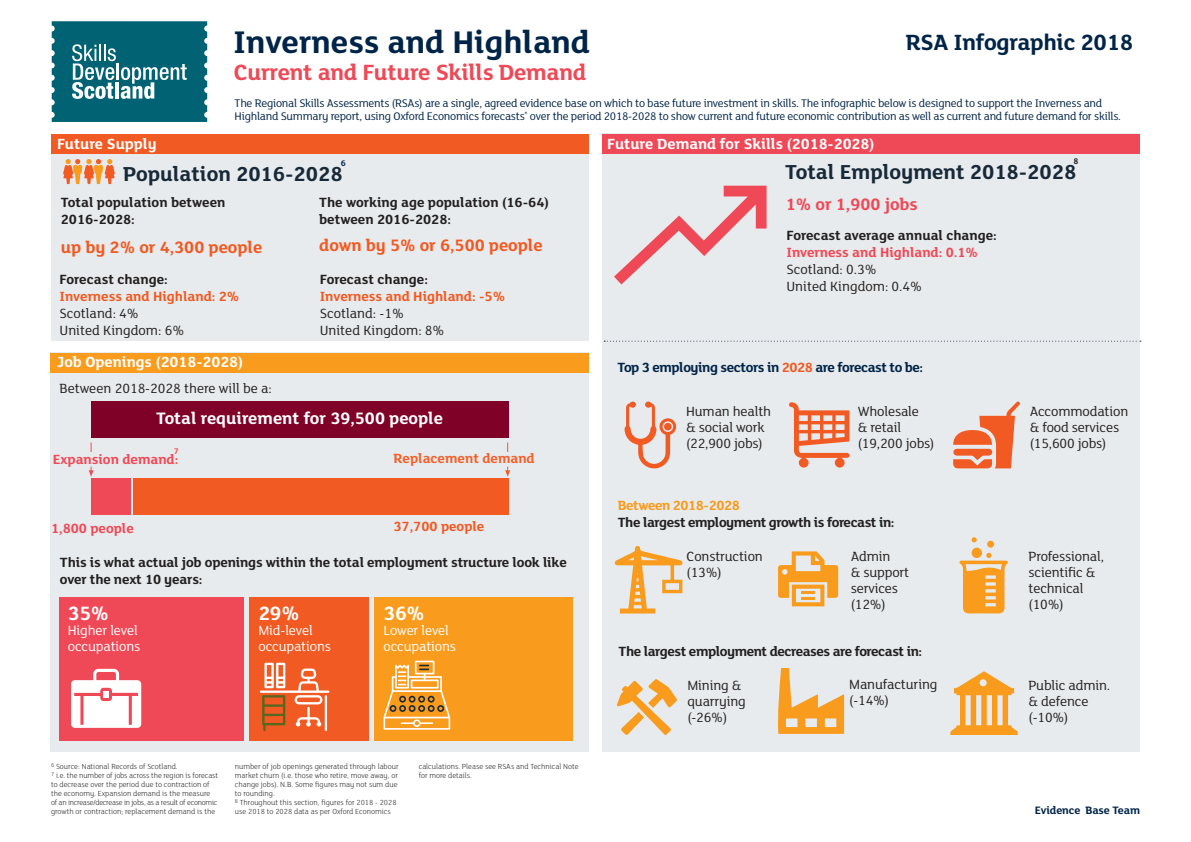
<style>
.page{position:relative;width:1191px;height:842px;background:#fff}
.page>*{position:absolute;margin:0;border:0;box-sizing:border-box;transform-origin:0 0}
.t1{font:700 34px "FS Lola";color:#002447}
.t2{font:700 24px "FS Lola";letter-spacing:-.01em;color:#ef4957}
.t3{font:700 24px "FS Lola";letter-spacing:-.01em;color:#002447}
.t4{font:700 22px "FS Lola";color:#172938}
.t5{font:700 21px "FS Lola";color:#fff}
.t6{font:700 18px "FS Lola";color:#f15a22}
.t7{font:700 18px "FS Lola";color:#fff}
.t8{font:700 18px "FS Lola";color:#ef4957}
.t9{font:700 16px "FS Lola";color:#fff}
.t10{font:14.5px/16px "FS Lola";letter-spacing:-.01em;color:#231f20}
.t11{font:700 14.5px/16.9px "FS Lola";letter-spacing:-.01em;color:#231f20}
.t12{font:700 14.5px "FS Lola";letter-spacing:-.03em;color:#231f20}
.t13{font:14.5px "FS Lola";letter-spacing:-.01em;color:#fff}
.t14{font:700 14.5px "FS Lola";color:#f15a22}
.t15{font:700 14.5px "FS Lola";color:#ef4957}
.t16{font:700 14.5px "FS Lola";letter-spacing:-.03em;color:#002447}
.t17{font:700 14.5px "FS Lola";color:#f1612b}
.t18{font:700 14.5px "FS Lola";letter-spacing:-.03em;color:#f99b1c}
.t19{font:12px/13px "FS Lola";letter-spacing:-.02em;color:#002447}
.t20{font:700 11.7px "FS Lola";letter-spacing:-.01em;color:#002447}
.t21{font:700 8.9px "FS Lola";color:#002447}
.t22{font:700 8.9px "FS Lola";color:#ef4957}
.t23{font:700 8.9px "FS Lola";color:#231f20}
.t24{font:300 8px/9px "FS Lola";color:#231f20}
.t25{font:300 8px/9px "FS Lola";letter-spacing:-.03em;color:#231f20}
.s1{color:#f15a22}
</style>
<div class="page">
<div style="left:50px;top:353px;width:538px;height:399px;background:#e7ebed"></div>
<div style="left:50px;top:353px;width:538px;height:19px;background:#f99b1c"></div>
<div style="left:602px;top:134px;width:538px;height:618px;background:#e7ebed"></div>
<div style="left:602px;top:134px;width:538px;height:20px;background:#ef4957"></div>
<div style="left:51px;top:134px;width:537px;height:207px;background:#e7ebed"></div>
<div style="left:51px;top:134px;width:537px;height:20px;background:#f15a22"></div>
<svg style="left:950px;top:671px;width:67px;height:64px"></svg>
<svg style="left:52px;top:21px;width:155px;height:101px;background:#217684"></svg>
<svg style="left:614px;top:186px;width:152px;height:98px"></svg>
<svg style="left:604px;top:341px;width:537px;height:1px"></svg>
<div style="left:91px;top:401px;width:417px;height:37px;background:#7f0128"></div>
<div style="left:91px;top:478px;width:39px;height:37px;background:#ef4957"></div>
<div style="left:60px;top:597px;width:184px;height:144px;background:#ef4957"></div>
<svg style="left:71px;top:669px;width:70px;height:59px"></svg>
<div style="left:103px;top:691px;width:6px;height:7px;background:#fff"></div>
<div style="left:249px;top:597px;width:120px;height:144px;background:#f15a22"></div>
<svg style="left:260px;top:663px;width:69px;height:68px"></svg>
<div style="left:374px;top:597px;width:199px;height:144px;background:#f99b1c"></div>
<svg style="left:383px;top:661px;width:67px;height:69px"></svg>
<svg style="left:789px;top:402px;width:60px;height:66px"></svg>
<svg style="left:624px;top:401px;width:52px;height:68px"></svg>
<div style="left:664px;top:423px;width:7px;height:7px;background:#f15a22;border-radius:50%"></div>
<svg style="left:778px;top:551px;width:60px;height:55px"></svg>
<svg style="left:614px;top:546px;width:68px;height:67px"></svg>
<svg style="left:617px;top:679px;width:60px;height:56px"></svg>
<svg style="left:778px;top:668px;width:66px;height:66px"></svg>
<svg style="left:89px;top:467px;width:5px;height:10px"></svg>
<svg style="left:63px;top:159px;width:52px;height:25px"></svg>
<div style="left:133px;top:478px;width:375px;height:37px;background:#f15a22"></div>
<svg style="left:505px;top:467px;width:5px;height:10px"></svg>
<div style="left:971px;top:548px;width:11px;height:10px;background:#f99b1c;border-radius:50%"></div>
<div style="left:987px;top:541px;width:7px;height:7px;background:#f99b1c;border-radius:50%"></div>
<svg style="left:971px;top:537px;width:5px;height:5px"></svg>
<svg style="left:959px;top:553px;width:49px;height:60px"></svg>
<svg style="left:953px;top:401px;width:67px;height:67px"></svg>
<p class="t1" style="left:233px;top:18px;width:358px">Inverness and Highland</p>
<p class="t3" style="left:905px;top:26px;width:229px">RSA Infographic 2018</p>
<p class="t2" style="left:234px;top:56px;width:354px">Current and Future Skills Demand</p>
<p class="t19" style="left:235px;top:97px;width:888px">The Regional Skills Assessments (RSAs) are a single, agreed evidence base on which to base future investment in skills. The infographic below is designed to support the Inverness and<br>Highland Summary report, using Oxford Economics forecasts<sup>*</sup> over the period 2018-2028 to show current and future economic contribution as well as current and future demand for skills.</p>
<p class="t9" style="left:57px;top:132px;width:101px">Future Supply</p>
<p class="t9" style="left:607px;top:132px;width:269px">Future Demand for Skills (2018-2028)</p>
<p class="t21" style="left:341px;top:157px;width:6px">6</p>
<p class="t4" style="left:123px;top:158px;width:221px">Population 2016-2028</p>
<p class="t11" style="left:61px;top:193px;width:166px">Total population between<br>2016-2028:</p>
<p class="t11" style="left:319px;top:193px;width:231px">The working age population (16-64)</p>
<p class="t11" style="left:319px;top:210px;width:133px">between 2016-2028:</p>
<p class="t6" style="left:61px;top:235px;width:203px">up by 2% or 4,300 people</p>
<p class="t6" style="left:319px;top:233px;width:225px">down by 5% or 6,500 people</p>
<p class="t11" style="left:60px;top:270px;width:110px">Forecast change:</p>
<p class="t14" style="left:60px;top:286px;width:181px">Inverness and Highland: 2%</p>
<p class="t10" style="left:60px;top:305px;width:81px">Scotland: 4%</p>
<p class="t10" style="left:60px;top:322px;width:126px">United Kingdom: 6%</p>
<p class="t9" style="left:57px;top:351px;width:188px">Job Openings (2018-2028)</p>
<p class="t11" style="left:320px;top:270px;width:110px">Forecast change:</p>
<p class="t14" style="left:320px;top:286px;width:187px">Inverness and Highland: -5%</p>
<p class="t10" style="left:320px;top:305px;width:86px">Scotland: -1%</p>
<p class="t10" style="left:320px;top:322px;width:126px">United Kingdom: 8%</p>
<p class="t10" style="left:60px;top:380px;width:214px">Between 2018-2028 there will be a:</p>
<p class="t7" style="left:156px;top:405px;width:288px">Total requirement for 39,500 people</p>
<p class="t15" style="left:53px;top:449px;width:127px">Expansion demand:</p>
<p class="t17" style="left:393px;top:449px;width:143px">Replacement demand</p>
<p class="t22" style="left:174px;top:445px;width:6px">7</p>
<p class="t15" style="left:51px;top:518px;width:84px">1,800 people</p>
<p class="t14" style="left:393px;top:516px;width:92px">37,700 people</p>
<p class="t23" style="left:1073px;top:154px;width:6px">8</p>
<p class="t4" style="left:785px;top:157px;width:293px">Total Employment 2018-2028</p>
<p class="t8" style="left:785px;top:192px;width:134px">1% or 1,900 jobs</p>
<p class="t11" style="left:786px;top:226px;width:212px">Forecast average annual change:</p>
<p class="t15" style="left:786px;top:242px;width:193px">Inverness and Highland: 0.1%</p>
<p class="t10" style="left:786px;top:261px;width:92px">Scotland: 0.3%</p>
<p class="t10" style="left:786px;top:278px;width:137px">United Kingdom: 0.4%</p>
<p class="t16" style="left:617px;top:357px;width:307px">Top 3 employing sectors in <span class="s1">2028</span> are forecast to be:</p>
<p class="t10" style="left:686px;top:402px;width:86px">Human health &amp; social work (22,900 jobs)</p>
<p class="t10" style="left:857px;top:403px;width:63px">Wholesale</p>
<p class="t10" style="left:857px;top:419px;width:45px">&amp; retail</p>
<p class="t10" style="left:857px;top:435px;width:78px">(19,200 jobs)</p>
<p class="t18" style="left:618px;top:495px;width:123px">Between 2018-2028</p>
<p class="t12" style="left:618px;top:512px;width:278px">The largest employment growth is forecast in:</p>
<p class="t10" style="left:1029px;top:403px;width:100px">Accommodation &amp; food services (15,600 jobs)</p>
<p class="t10" style="left:850px;top:548px;width:41px">Admin</p>
<p class="t10" style="left:850px;top:564px;width:60px">&amp; support</p>
<p class="t10" style="left:850px;top:580px;width:49px">services</p>
<p class="t10" style="left:850px;top:596px;width:37px">(12%)</p>
<p class="t10" style="left:686px;top:548px;width:78px">Construction</p>
<p class="t10" style="left:686px;top:564px;width:37px">(13%)</p>
<p class="t11" style="left:60px;top:553px;width:508px">This is what actual job openings within the total employment structure look like over the next 10 years:</p>
<p class="t5" style="left:68px;top:598px;width:43px">35%</p>
<p class="t13" style="left:68px;top:621px;width:71px">Higher level</p>
<p class="t13" style="left:68px;top:637px;width:74px">occupations</p>
<p class="t5" style="left:258px;top:598px;width:43px">29%</p>
<p class="t13" style="left:258px;top:621px;width:56px">Mid-level</p>
<p class="t13" style="left:258px;top:637px;width:74px">occupations</p>
<p class="t5" style="left:383px;top:598px;width:43px">36%</p>
<p class="t13" style="left:383px;top:621px;width:67px">Lower level</p>
<p class="t13" style="left:383px;top:637px;width:74px">occupations</p>
<p class="t12" style="left:618px;top:641px;width:305px">The largest employment decreases are forecast in:</p>
<p class="t10" style="left:1028px;top:548px;width:77px">Professional, scientific &amp; technical (10%)</p>
<p class="t24" style="left:51px;top:761px;width:128px"><sup>6</sup> Source: National Records of Scotland.</p>
<p class="t24" style="left:51px;top:770px;width:169px"><sup>7</sup> i.e. the number of jobs across the region is forecast</p>
<p class="t24" style="left:51px;top:779px;width:161px">to decrease over the period due to contraction of the economy. Expansion demand is the measure</p>
<p class="t25" style="left:51px;top:797px;width:168px">of an increase/decrease in jobs, as a result of economic growth or contraction; replacement demand is the</p>
<p class="t24" style="left:235px;top:761px;width:165px">number of job openings generated through labour market churn (i.e. those who retire, move away, or change jobs). N.B. Some figures may not sum due to rounding.</p>
<p class="t24" style="left:235px;top:797px;width:163px"><sup>8</sup> Throughout this section, figures for 2018 - 2028 use 2018 to 2028 data as per Oxford Economics</p>
<p class="t24" style="left:419px;top:761px;width:161px">calculations. Please see RSAs and Technical Note for more details.</p>
<p class="t10" style="left:687px;top:677px;width:56px">Mining &amp;</p>
<p class="t10" style="left:687px;top:693px;width:60px">quarrying</p>
<p class="t10" style="left:687px;top:709px;width:41px">(-26%)</p>
<p class="t10" style="left:849px;top:675px;width:90px">Manufacturing (-14%)</p>
<p class="t10" style="left:1028px;top:677px;width:83px">Public admin. &amp; defence (-10%)</p>
<p class="t20" style="left:1034px;top:802px;width:107px">Evidence Base Team</p>
</div>
